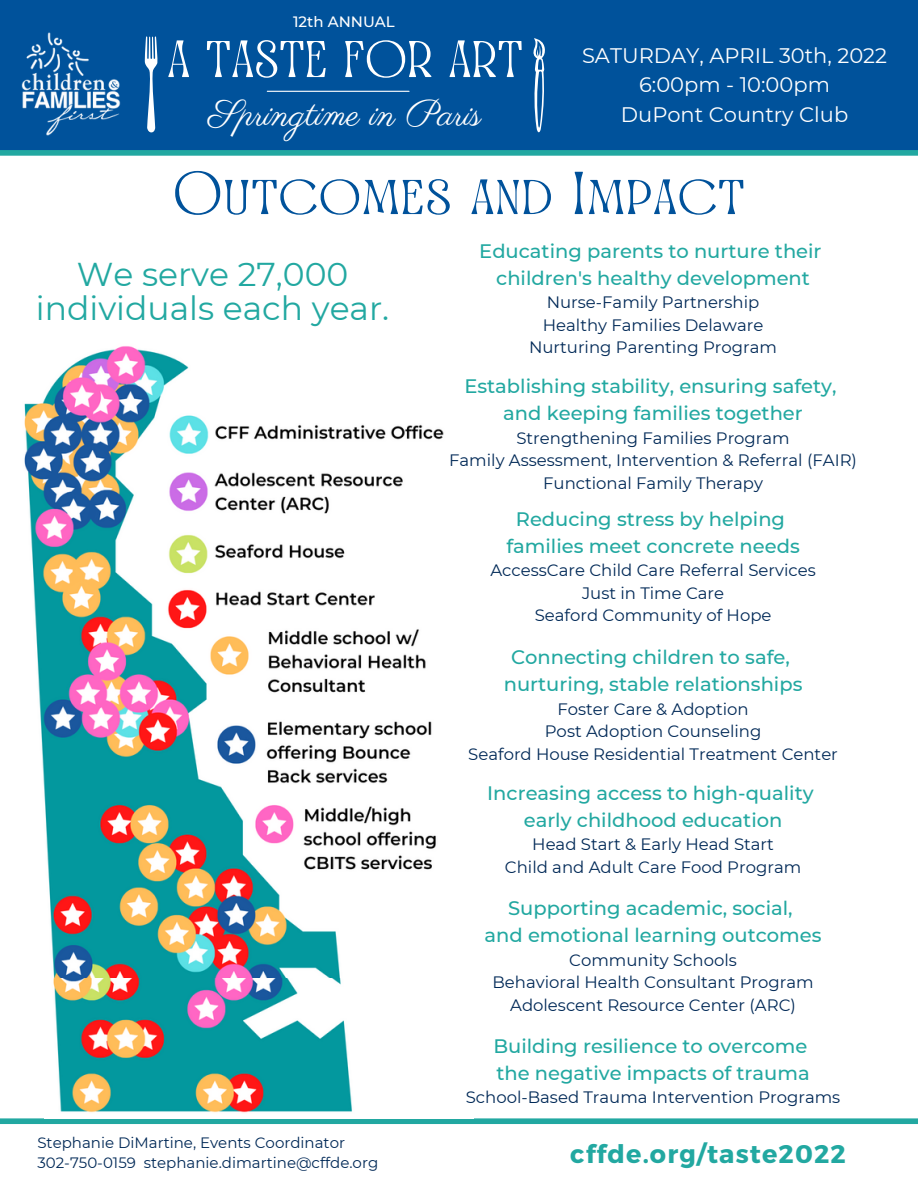
<style>
.page{position:relative;width:918px;height:1188px;background:#fff}
.page>*{position:absolute;margin:0;border:0;box-sizing:border-box;transform-origin:0 0}
.t1{font:60px "Awesome Lathusca";color:#00529b}
.t2{font:36.6px "Parisienne";color:#fff}
.t3{font:33px/33.8px "Montserrat";color:#22a8a1;text-align:center}
.t4{font:700 25.5px "Montserrat";letter-spacing:.045em;color:#22a8a1}
.t5{font:21px "Montserrat";color:#fff}
.t6{font:500 19.5px "Montserrat";color:#22a8a1}
.t7{font:16.5px "Montserrat";color:#002957}
.t8{font:15px "Montserrat";color:#002957}
.t9{font:500 15px "Montserrat";color:#fff}
</style>
<div class="page">
<div style="left:0;top:0;width:918px;height:150px;background:#00529b"></div>
<svg style="left:144px;top:36px;width:14px;height:97px"></svg>
<hr style="left:267px;top:91px;width:142px;height:1px;background:#fff">
<img style="left:21px;top:32px;width:100px;height:104px">
<div style="left:0;top:150px;width:918px;height:6px;background:#22a8a1"></div>
<div style="left:0;top:1118px;width:918px;height:6px;background:#22a8a1"></div>
<img style="left:24px;top:346px;width:420px;height:632px">
<img style="left:53px;top:978px;width:299px;height:135px">
<svg style="left:533px;top:38px;width:12px;height:95px"></svg>
<p class="t9" style="left:293px;top:12px;width:103px">12th ANNUAL</p>
<p class="t2" style="left:209px;top:91px;width:274px">Springtime in Paris</p>
<p class="t1" style="left:222px;top:156px;width:300px">◆▼□ ▲■</p>
<p class="t5" style="left:582px;top:43px;width:307px">SATURDAY, APRIL 30th, 2022</p>
<p class="t5" style="left:639px;top:72px;width:192px">6:00pm - 10:00pm</p>
<p class="t5" style="left:621px;top:101px;width:229px">DuPont Country Club</p>
<p class="t3" style="left:36px;top:257px;width:355px">We serve 27,000 individuals each year.</p>
<p class="t8" style="left:37px;top:1133px;width:309px">Stephanie DiMartine, Events Coordinator</p>
<p class="t8" style="left:37px;top:1153px;width:342px">302-750-0159 stephanie.dimartine@cffde.org</p>
<p class="t6" style="left:479px;top:239px;width:344px">Educating parents to nurture their</p>
<p class="t6" style="left:496px;top:266px;width:315px">children's healthy development</p>
<p class="t7" style="left:547px;top:292px;width:214px">Nurse-Family Partnership</p>
<p class="t7" style="left:543px;top:315px;width:222px">Healthy Families Delaware</p>
<p class="t7" style="left:529px;top:337px;width:249px">Nurturing Parenting Program</p>
<p class="t6" style="left:464px;top:374px;width:374px">Establishing stability, ensuring safety,</p>
<p class="t6" style="left:503px;top:401px;width:301px">and keeping families together</p>
<p class="t7" style="left:516px;top:428px;width:275px">Strengthening Families Program</p>
<p class="t7" style="left:449px;top:450px;width:409px">Family Assessment, Intervention &amp; Referral (FAIR)</p>
<p class="t7" style="left:543px;top:473px;width:221px">Functional Family Therapy</p>
<p class="t6" style="left:516px;top:507px;width:271px">Reducing stress by helping</p>
<p class="t6" style="left:506px;top:534px;width:295px">families meet concrete needs</p>
<p class="t7" style="left:490px;top:560px;width:327px">AccessCare Child Care Referral Services</p>
<p class="t7" style="left:582px;top:583px;width:144px">Just in Time Care</p>
<p class="t7" style="left:535px;top:605px;width:238px">Seaford Community of Hope</p>
<p class="t6" style="left:511px;top:645px;width:280px">Connecting children to safe,</p>
<p class="t6" style="left:504px;top:672px;width:300px">nurturing, stable relationships</p>
<p class="t7" style="left:557px;top:699px;width:193px">Foster Care &amp; Adoption</p>
<p class="t7" style="left:545px;top:721px;width:218px">Post Adoption Counseling</p>
<p class="t7" style="left:468px;top:744px;width:371px">Seaford House Residential Treatment Center</p>
<p class="t6" style="left:487px;top:781px;width:328px">Increasing access to high-quality</p>
<p class="t6" style="left:524px;top:808px;width:260px">early childhood education</p>
<p class="t7" style="left:532px;top:834px;width:243px">Head Start &amp; Early Head Start</p>
<p class="t7" style="left:505px;top:857px;width:298px">Child and Adult Care Food Program</p>
<p class="t6" style="left:508px;top:896px;width:286px">Supporting academic, social,</p>
<p class="t6" style="left:485px;top:923px;width:339px">and emotional learning outcomes</p>
<p class="t7" style="left:569px;top:950px;width:169px">Community Schools</p>
<p class="t7" style="left:492px;top:972px;width:323px">Behavioral Health Consultant Program</p>
<p class="t7" style="left:510px;top:995px;width:287px">Adolescent Resource Center (ARC)</p>
<p class="t6" style="left:493px;top:1034px;width:315px">Building resilience to overcome</p>
<p class="t6" style="left:496px;top:1061px;width:315px">the negative impacts of trauma</p>
<p class="t7" style="left:466px;top:1087px;width:376px">School-Based Trauma Intervention Programs</p>
<p class="t4" style="left:570px;top:1137px;width:277px">cffde.org/taste2022</p>
</div>
